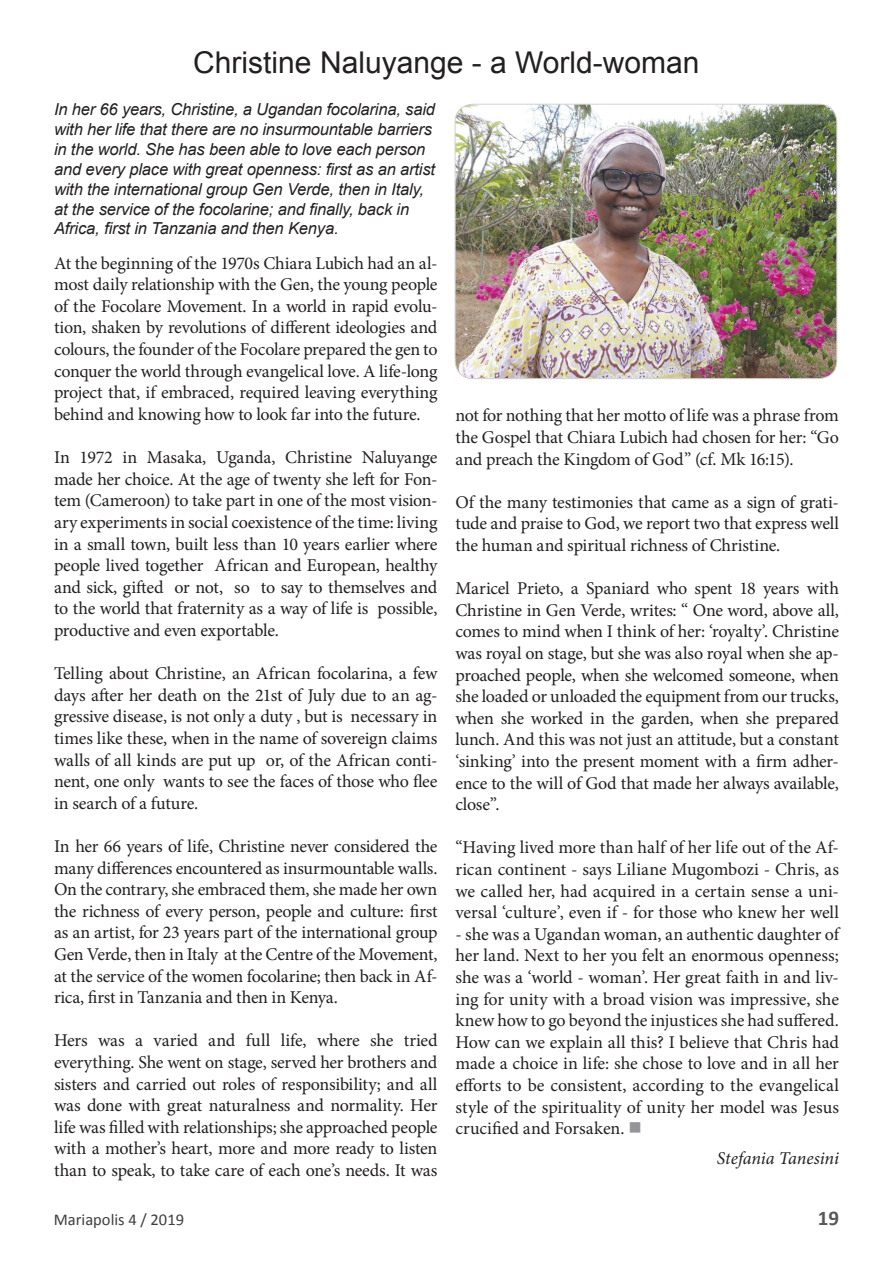
<style>
.page{position:relative;width:893px;height:1263px;background:#fff}
.page>*{position:absolute;margin:0;border:0;box-sizing:border-box;transform-origin:0 0}
.t1{font:30px "Arial";color:#231f20}
.t2{font:700 21px "Calibri";color:#57585a}
.t3{font:18px/21.6px "Minion Pro";letter-spacing:-.01em;color:#231f20;text-align:justify}
.t4{font:italic 18px "Minion Pro";letter-spacing:-.005em;color:#231f20}
.t5{font:italic 16.5px/19.8px "Arial";letter-spacing:-.01em;color:#231f20}
.t6{font:16.5px "Calibri";color:#3e3e3f}
.s1{color:#939598}
</style>
<div class="page">
<img style="left:455px;top:104px;width:382px;height:275px">
<div style="left:455px;top:104px;width:382px;height:275px;border:1px solid #d1d2d4;border-radius:18px"></div>
<h1 class="t1" style="left:193px;top:43px;width:508px">Christine Naluyange - a World-woman</h1>
<p class="t5" style="left:54px;top:100px;width:383px">In her 66 years, Christine, a Ugandan focolarina, said with her life that there are no insurmountable barriers in the world. She has been able to love each person and every place with great openness: first as an artist with the international group Gen Verde, then in Italy, at the service of the focolarine; and finally, back in Africa, first in Tanzania and then Kenya.</p>
<p class="t3" style="left:54px;top:252px;width:385px">At the beginning of the 1970s Chiara Lubich had an al&shy;most daily relationship with the Gen, the young people of the Focolare Movement. In a world in rapid evolu&shy;tion, shaken by revolutions of different ideologies and colours, the founder of the Focolare prepared the gen to conquer the world through evangelical love. A life-long project that, if embraced, required leaving everything behind and knowing how to look far into the future.</p>
<p class="t3" style="left:54px;top:447px;width:385px">In 1972 in Masaka, Uganda, Christine Naluyange made her choice. At the age of twenty she left for Fon&shy;tem (Cameroon) to take part in one of the most vision&shy;ary experiments in social coexistence of the time: living in a small town, built less than 10 years earlier where people lived together African and European, healthy and sick, gifted or not, so to say to themselves and to the world that fraternity as a way of life is possible, productive and even exportable.</p>
<p class="t3" style="left:54px;top:663px;width:385px">Telling about Christine, an African focolarina, a few days after her death on the 21st of July due to an ag&shy;gressive disease, is not only a duty , but is necessary in times like these, when in the name of sovereign claims walls of all kinds are put up or, of the African conti&shy;nent, one only wants to see the faces of those who flee in search of a future.</p>
<p class="t3" style="left:54px;top:835px;width:385px">In her 66 years of life, Christine never considered the many differences encountered as insurmountable walls.<br>On the contrary, she embraced them, she made her own the richness of every person, people and culture: first as an artist, for 23 years part of the international group Gen Verde, then in Italy at the Centre of the Movement, at the service of the women focolarine; then back in Af&shy;rica, first in Tanzania and then in Kenya.</p>
<p class="t3" style="left:54px;top:1030px;width:385px">Hers was a varied and full life, where she tried everything. She went on stage, served her brothers and sisters and carried out roles of responsibility; and all was done with great naturalness and normality. Her life was filled with relationships; she approached people with a mother’s heart, more and more ready to listen than to speak, to take care of each one’s needs. It was</p>
<p class="t3" style="left:455px;top:405px;width:385px">not for nothing that her motto of life was a phrase from the Gospel that Chiara Lubich had chosen for her: “Go and preach the Kingdom of God” (cf. Mk 16:15).</p>
<p class="t3" style="left:455px;top:491px;width:385px">Of the many testimonies that came as a sign of grati&shy;tude and praise to God, we report two that express well the human and spiritual richness of Christine.</p>
<p class="t3" style="left:455px;top:578px;width:385px">Maricel Prieto, a Spaniard who spent 18 years with Christine in Gen Verde, writes: “ One word, above all, comes to mind when I think of her: ‘royalty’. Christine was royal on stage, but she was also royal when she ap&shy;proached people, when she welcomed someone, when she loaded or unloaded the equipment from our trucks, when she worked in the garden, when she prepared lunch. And this was not just an attitude, but a constant ‘sinking’ into the present moment with a firm adher&shy;ence to the will of God that made her always available, close”.</p>
<p class="t3" style="left:455px;top:837px;width:385px">“Having lived more than half of her life out of the Af&shy;rican continent - says Liliane Mugombozi - Chris, as we called her, had acquired in a certain sense a uni&shy;versal ‘culture’, even if - for those who knew her well</p>
<p class="t3" style="left:455px;top:923px;width:385px">- she was a Ugandan woman, an authentic daughter of her land. Next to her you felt an enormous openness; she was a ‘world - woman’. Her great faith in and liv&shy;ing for unity with a broad vision was impressive, she knew how to go beyond the injustices she had suffered.<br>How can we explain all this? I believe that Chris had made a choice in life: she chose to love and in all her efforts to be consistent, according to the evangelical style of the spirituality of unity her model was Jesus crucified and Forsaken. <span class="s1">■</span></p>
<p class="t4" style="left:717px;top:1146px;width:124px">Stefania Tanesini</p>
<p class="t6" style="left:54px;top:1209px;width:132px">Mariapolis 4 / 2019</p>
<p class="t2" style="left:818px;top:1204px;width:23px">19</p>
</div>
